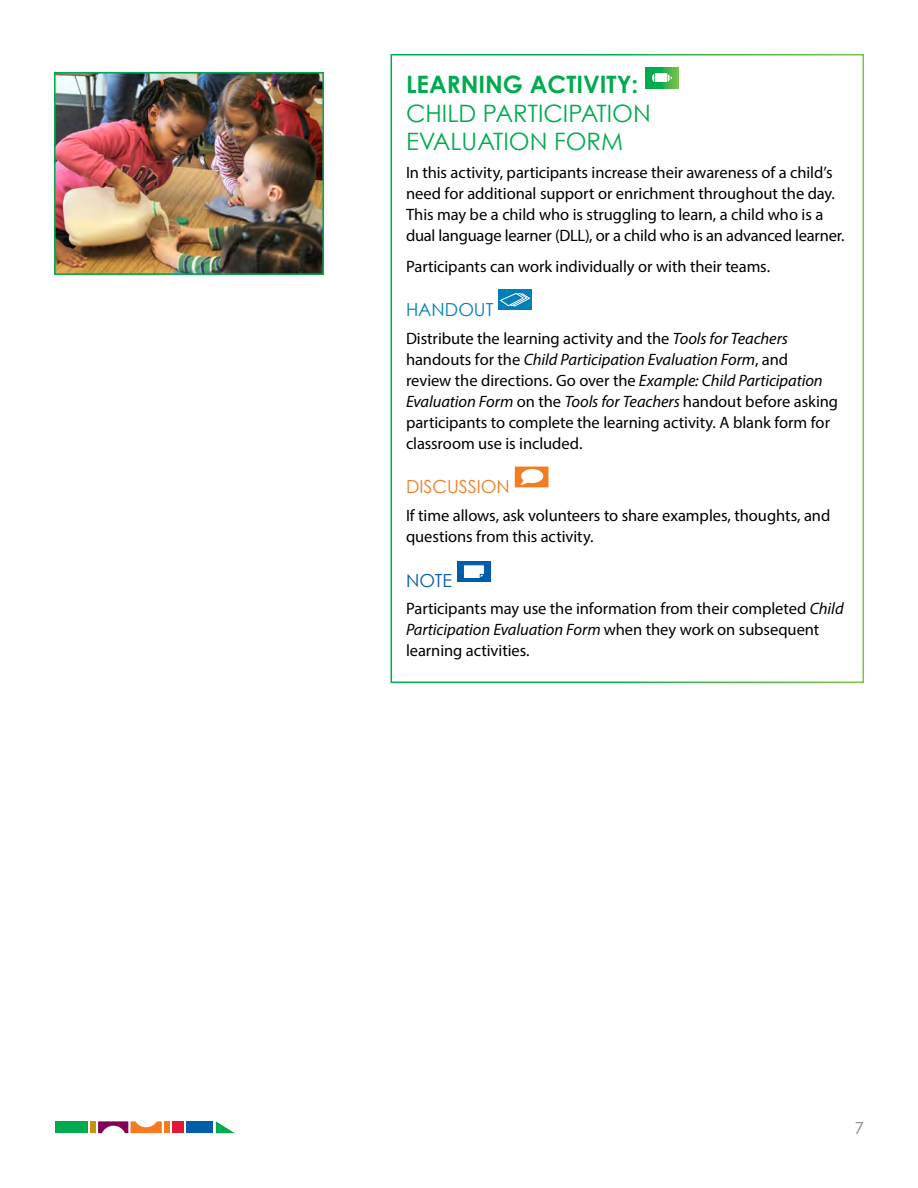
<style>
.page{position:relative;width:918px;height:1188px;background:#fff}
.page>*{position:absolute;margin:0;border:0;box-sizing:border-box;transform-origin:0 0}
.t1{font:24px/28.8px "Century Gothic";color:#00aa4f}
.Discussion_Header{font:18px "Century Gothic";color:#f47b20}
.Handout_Header{font:18px "Century Gothic";color:#007fb8}
.Note_Header{font:18px "Century Gothic";color:#005daa}
.body{font:16.5px/21px "Myriad Pro";letter-spacing:-.005em;color:#000}
.t2{font:16.5px "Century Gothic";color:#808285}
.s1{font-weight:700}
.s2{font-style:italic}
</style>
<div class="page">
<div style="left:55px;top:1121px;width:33px;height:12px;background:#00aa4f"></div>
<svg style="left:98px;top:1121px;width:64px;height:12px"></svg>
<div style="left:165px;top:1121px;width:5px;height:12px;background:#f47b20"></div>
<div style="left:186px;top:1121px;width:27px;height:12px;background:#005daa"></div>
<svg style="left:216px;top:1121px;width:19px;height:12px"></svg>
<div style="left:173px;top:1121px;width:11px;height:12px;background:#e31837"></div>
<div style="left:90px;top:1121px;width:6px;height:12px;background:#c4960c"></div>
<img style="left:57px;top:75px;width:264px;height:197px">
<div style="left:54px;top:72px;width:270px;height:203px;border:2px solid #00aa4f"></div>
<div style="left:391px;top:54px;width:473px;height:629px;border:2px solid #fff"></div>
<svg style="left:645px;top:67px;width:33px;height:21px"></svg>
<div style="left:655px;top:74px;width:11px;height:8px;background:#fff"></div>
<svg style="left:668px;top:74px;width:4px;height:8px"></svg>
<svg style="left:652px;top:74px;width:2px;height:8px"></svg>
<div style="left:498px;top:289px;width:34px;height:21px;background:#007fb8"></div>
<svg style="left:500px;top:293px;width:30px;height:14px"></svg>
<svg style="left:515px;top:467px;width:33px;height:20px"></svg>
<div style="left:457px;top:561px;width:34px;height:21px;background:#005daa"></div>
<svg style="left:464px;top:564px;width:20px;height:14px"></svg>
<p class="t1" style="left:406px;top:69px;width:246px"><span class="s1">LEARNING ACTIVITY:<br></span>CHILD PARTICIPATION<br>EVALUATION FORM</p>
<p class="body" style="left:406px;top:162px;width:440px">In this activity, participants increase their awareness of a child’s need for additional support or enrichment throughout the day.<br>This may be a child who is struggling to learn, a child who is a dual language learner (DLL), or a child who is an advanced learner.</p>
<p class="body" style="left:406px;top:255px;width:366px">Participants can work individually or with their teams.</p>
<p class="Handout_Header" style="left:406px;top:299px;width:89px">HANDOUT</p>
<p class="body" style="left:406px;top:328px;width:434px">Distribute the learning activity and the <span class="s2">Tools for Teachers </span>handouts for the <span class="s2">Child Participation Evaluation Form</span>, and<br>review the directions. Go over the <span class="s2">Example: Child Participation Evaluation Form</span> on the <span class="s2">Tools for Teachers</span> handout before asking participants to complete the learning activity. A blank form for classroom use is included.</p>
<p class="Discussion_Header" style="left:406px;top:476px;width:105px">DISCUSSION</p>
<p class="body" style="left:406px;top:505px;width:426px">If time allows, ask volunteers to share examples, thoughts, and questions from this activity.</p>
<p class="Note_Header" style="left:406px;top:569px;width:48px">NOTE</p>
<p class="body" style="left:406px;top:598px;width:439px">Participants may use the information from their completed <span class="s2">Child<br>Participation Evaluation Form</span> when they work on subsequent learning activities.</p>
<p class="t2" style="left:855px;top:1118px;width:11px">7</p>
</div>
